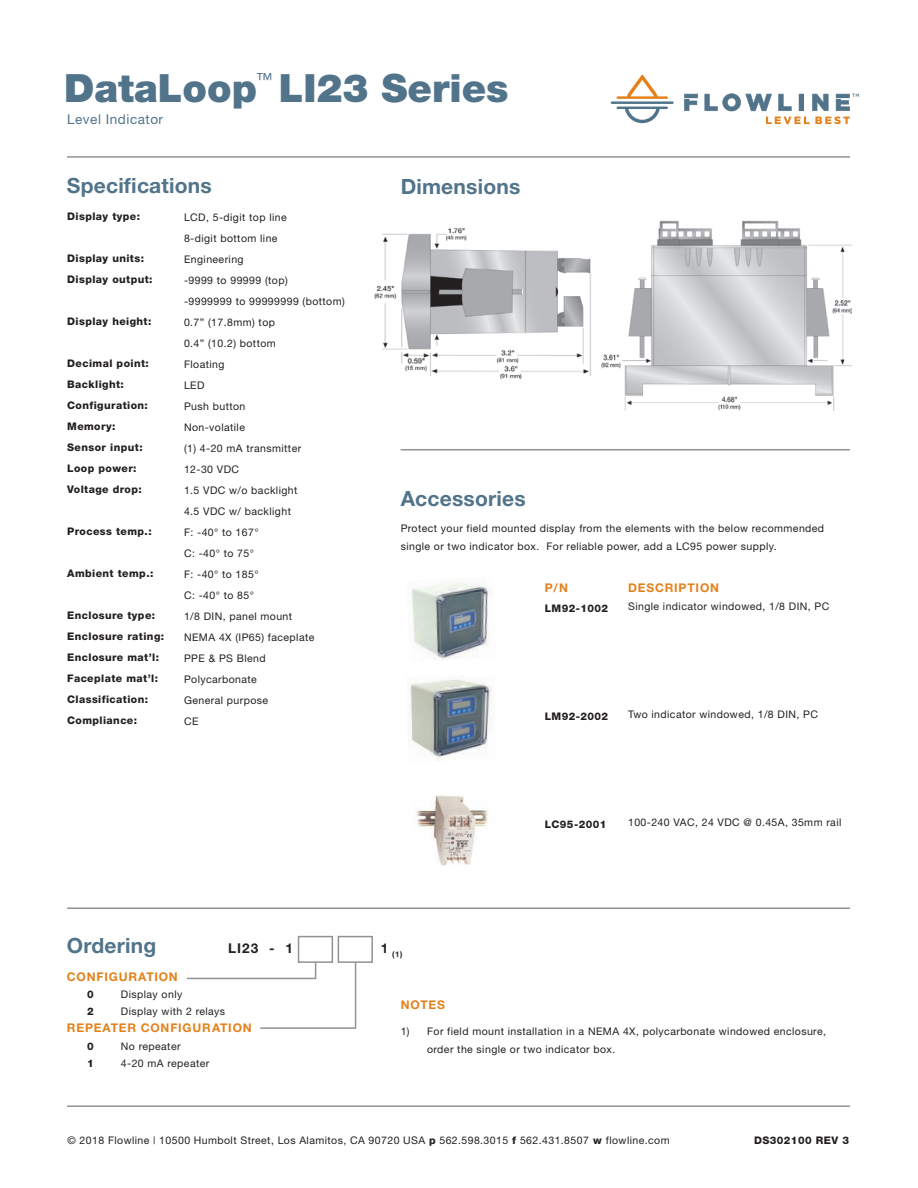
<style>
.page{position:relative;width:918px;height:1188px;background:#fff}
.page>*{position:absolute;margin:0;border:0;box-sizing:border-box;transform-origin:0 0}
.t1{font:900 39px "Helvetica Neue LT Std";color:#51748b}
.t2{font:700 21px "Helvetica Neue";letter-spacing:.01em;color:#51748b}
.t3{font:13.5px "Helvetica Neue";letter-spacing:.04em;color:#51748b}
.t4{font:700 13.5px "Helvetica Neue";color:#231f20}
.t5{font:700 12px "Helvetica Neue";letter-spacing:.07em;color:#e4811b}
.t6{font:10.5px/18px "Helvetica Neue";letter-spacing:.04em;color:#231f20}
.t7{font:800 10.5px "Helvetica Neue";letter-spacing:.04em;color:#231f20}
.t8{font:700 7.8px "Helvetica Neue";color:#231f20}
.s1{font-weight:800}
</style>
<div class="page">
<hr style="left:67px;top:156px;width:783px;height:2px;background:#919396">
<hr style="left:67px;top:1105px;width:783px;height:2px;background:#919396">
<hr style="left:67px;top:908px;width:783px;height:1px;background:#919396">
<svg style="left:617px;top:74px;width:51px;height:25px"></svg>
<svg style="left:617px;top:107px;width:51px;height:16px"></svg>
<hr style="left:611px;top:101px;width:63px;height:3px;background:#51748b">
<svg style="left:684px;top:94px;width:14px;height:17px"></svg>
<svg style="left:705px;top:93px;width:154px;height:31px"></svg>
<hr style="left:401px;top:449px;width:449px;height:1px;background:#919396">
<img style="left:374px;top:227px;width:228px;height:153px">
<img style="left:602px;top:220px;width:249px;height:191px">
<img style="left:413px;top:795px;width:75px;height:71px">
<img style="left:410px;top:679px;width:82px;height:82px">
<img style="left:411px;top:582px;width:77px;height:77px">
<div style="left:298px;top:936px;width:35px;height:27px;border:2px solid #919396"></div>
<div style="left:338px;top:936px;width:35px;height:27px;border:2px solid #919396"></div>
<svg style="left:186px;top:961px;width:171px;height:68px"></svg>
<p class="t1" style="left:64px;top:65px;width:446px">DataLoop<sup>™</sup> LI23 Series</p>
<p class="t3" style="left:67px;top:112px;width:98px">Level Indicator</p>
<p class="t2" style="left:67px;top:173px;width:146px">Specifications</p>
<p class="t7" style="left:67px;top:210px;width:74px">Display type:</p>
<p class="t7" style="left:67px;top:252px;width:78px">Display units:</p>
<p class="t7" style="left:67px;top:273px;width:87px">Display output:</p>
<p class="t7" style="left:67px;top:315px;width:86px">Display height:</p>
<p class="t7" style="left:67px;top:357px;width:83px">Decimal point:</p>
<p class="t7" style="left:67px;top:378px;width:58px">Backlight:</p>
<p class="t7" style="left:67px;top:399px;width:82px">Configuration:</p>
<p class="t7" style="left:67px;top:420px;width:50px">Memory:</p>
<p class="t7" style="left:67px;top:441px;width:77px">Sensor input:</p>
<p class="t7" style="left:67px;top:462px;width:71px">Loop power:</p>
<p class="t7" style="left:67px;top:483px;width:76px">Voltage drop:</p>
<p class="t7" style="left:67px;top:525px;width:86px">Process temp.:</p>
<p class="t7" style="left:67px;top:567px;width:88px">Ambient temp.:</p>
<p class="t7" style="left:67px;top:609px;width:89px">Enclosure type:</p>
<p class="t7" style="left:67px;top:630px;width:98px">Enclosure rating:</p>
<p class="t7" style="left:67px;top:651px;width:93px">Enclosure mat’l:</p>
<p class="t7" style="left:67px;top:672px;width:92px">Faceplate mat’l:</p>
<p class="t7" style="left:67px;top:693px;width:82px">Classification:</p>
<p class="t7" style="left:67px;top:714px;width:71px">Compliance:</p>
<p class="t6" style="left:184px;top:208px;width:104px">LCD, 5-digit top line</p>
<p class="t6" style="left:184px;top:229px;width:95px">8-digit bottom line</p>
<p class="t6" style="left:184px;top:250px;width:61px">Engineering</p>
<p class="t6" style="left:184px;top:271px;width:105px">-9999 to 99999 (top)</p>
<p class="t6" style="left:184px;top:292px;width:162px">-9999999 to 99999999 (bottom)</p>
<p class="t6" style="left:184px;top:313px;width:92px">0.7” (17.8mm) top</p>
<p class="t6" style="left:184px;top:334px;width:93px">0.4” (10.2) bottom</p>
<p class="t6" style="left:184px;top:355px;width:42px">Floating</p>
<p class="t6" style="left:184px;top:376px;width:22px">LED</p>
<p class="t6" style="left:184px;top:397px;width:63px">Push button</p>
<p class="t6" style="left:184px;top:418px;width:63px">Non-volatile</p>
<p class="t6" style="left:184px;top:439px;width:119px">(1) 4-20 mA transmitter</p>
<p class="t6" style="left:184px;top:460px;width:57px">12-30 VDC</p>
<p class="t6" style="left:184px;top:481px;width:115px">1.5 VDC w/o backlight</p>
<p class="t6" style="left:184px;top:502px;width:108px">4.5 VDC w/ backlight</p>
<p class="t6" style="left:184px;top:523px;width:76px">F: -40° to 167°</p>
<p class="t6" style="left:184px;top:544px;width:71px">C: -40° to 75°</p>
<p class="t6" style="left:184px;top:565px;width:76px">F: -40° to 185°</p>
<p class="t6" style="left:184px;top:586px;width:71px">C: -40° to 85°</p>
<p class="t6" style="left:184px;top:607px;width:110px">1/8 DIN, panel mount</p>
<p class="t6" style="left:184px;top:628px;width:132px">NEMA 4X (IP65) faceplate</p>
<p class="t6" style="left:184px;top:649px;width:83px">PPE &amp; PS Blend</p>
<p class="t6" style="left:184px;top:670px;width:74px">Polycarbonate</p>
<p class="t6" style="left:184px;top:691px;width:86px">General purpose</p>
<p class="t6" style="left:184px;top:712px;width:16px">CE</p>
<p class="t2" style="left:401px;top:173px;width:121px">Dimensions</p>
<p class="t2" style="left:401px;top:486px;width:126px">Accessories</p>
<p class="t6" style="left:401px;top:519px;width:425px">Protect your field mounted display from the elements with the below recommended single or two indicator box. For reliable power, add a LC95 power supply.</p>
<p class="t5" style="left:545px;top:580px;width:25px">P/N</p>
<p class="t5" style="left:628px;top:580px;width:92px">DESCRIPTION</p>
<p class="t7" style="left:545px;top:602px;width:65px">LM92-1002</p>
<p class="t6" style="left:628px;top:597px;width:203px">Single indicator windowed, 1/8 DIN, PC</p>
<p class="t7" style="left:545px;top:710px;width:65px">LM92-2002</p>
<p class="t6" style="left:628px;top:705px;width:191px">Two indicator windowed, 1/8 DIN, PC</p>
<p class="t7" style="left:545px;top:818px;width:63px">LC95-2001</p>
<p class="t6" style="left:628px;top:813px;width:215px">100-240 VAC, 24 VDC @ 0.45A, 35mm rail</p>
<p class="t2" style="left:67px;top:933px;width:91px">Ordering</p>
<p class="t5" style="left:67px;top:969px;width:112px">CONFIGURATION</p>
<p class="t7" style="left:87px;top:988px;width:8px">0</p>
<p class="t6" style="left:121px;top:985px;width:63px">Display only</p>
<p class="t7" style="left:87px;top:1005px;width:8px">2</p>
<p class="t6" style="left:121px;top:1002px;width:106px">Display with 2 relays</p>
<p class="t5" style="left:67px;top:1021px;width:186px">REPEATER CONFIGURATION</p>
<p class="t7" style="left:87px;top:1040px;width:8px">0</p>
<p class="t6" style="left:121px;top:1037px;width:61px">No repeater</p>
<p class="t7" style="left:87px;top:1057px;width:8px">1</p>
<p class="t6" style="left:121px;top:1054px;width:90px">4-20 mA repeater</p>
<p class="t4" style="left:228px;top:940px;width:66px">LI23 - 1</p>
<p class="t8" style="left:381px;top:950px;width:23px"><sup>1</sup> (1)</p>
<p class="t5" style="left:401px;top:997px;width:46px">NOTES</p>
<p class="t6" style="left:427px;top:1022px;width:400px">For field mount installation in a NEMA 4X, polycarbonate windowed enclosure, order the single or two indicator box.</p>
<p class="t6" style="left:401px;top:1022px;width:10px">1)</p>
<p class="t6" style="left:68px;top:1131px;width:604px">© 2018 Flowline | 10500 Humbolt Street, Los Alamitos, CA 90720 USA <span class="s1">p</span> 562.598.3015 <span class="s1">f</span> 562.431.8507 <span class="s1">w</span> flowline.com</p>
<p class="t7" style="left:754px;top:1134px;width:96px">DS302100 REV 3</p>
</div>
